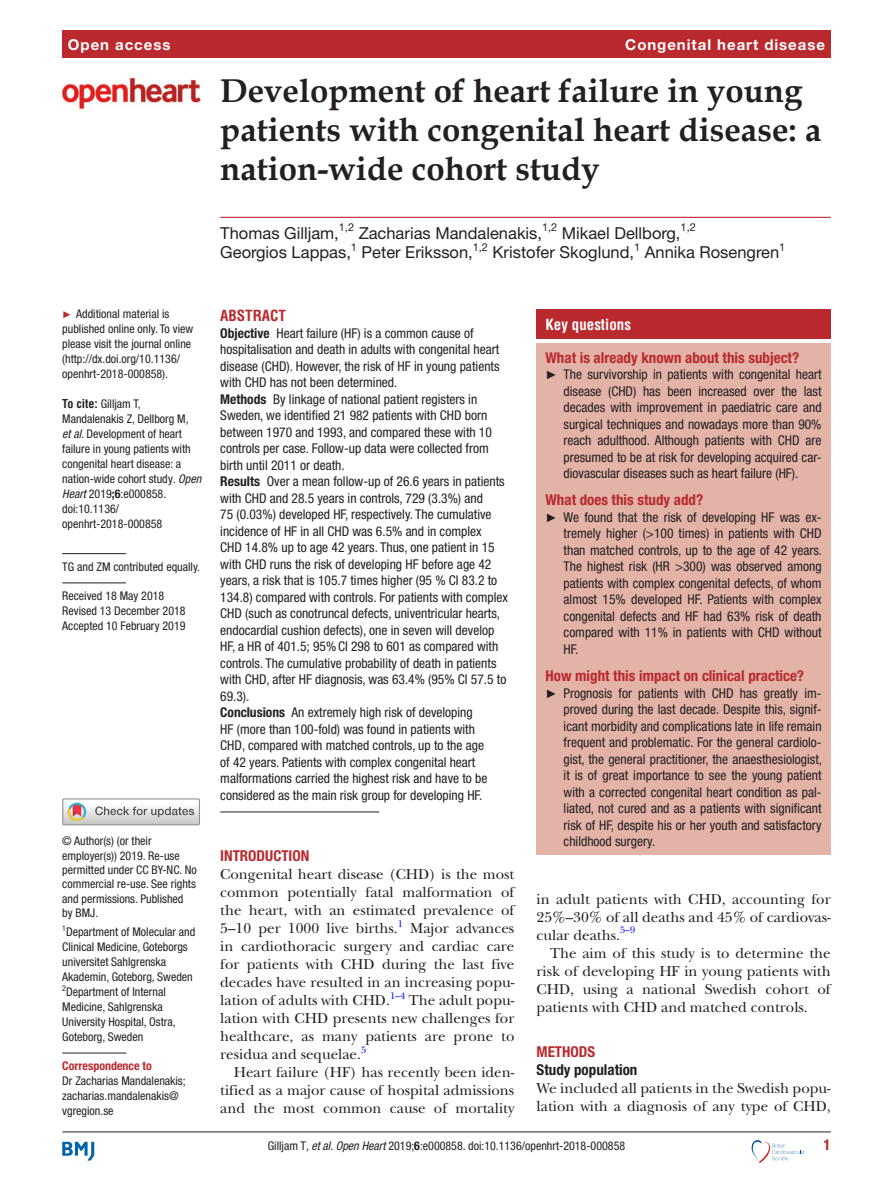
<style>
.page{position:relative;width:893px;height:1191px;background:#fff}
.page>*{position:absolute;margin:0;border:0;box-sizing:border-box;transform-origin:0 0}
.t1{font:700 33px/39px "Book Antiqua";color:#231f20}
.t2{font:16.5px "Helvetica Neue LT Std";color:#231f20}
.t3{font:15px/18px "New Baskerville";color:#231f20;text-align:justify}
.t4{font:700 condensed 15px "Helvetica Neue LT Std";color:#b9292e}
.t5{font:700 15px "Helvetica Neue LT Std";letter-spacing:.065em;color:#fff}
.t6{font:700 condensed 15px "Helvetica Neue LT Std";color:#231f20}
.t7{font:700 condensed 15px "Helvetica";color:#fff}
.t8{font:700 condensed 15px "Helvetica";color:#b9292e}
.t9{font:condensed 13.5px/16.5px "Helvetica Neue LT Std";color:#231f20;text-align:justify}
.t10{font:condensed 12px/15px "Helvetica Neue LT Std";color:#231f20}
.t11{font:700 condensed 12px "Helvetica Neue LT Std";color:#b9292e}
.t12{font:10.95px "Helvetica Neue LT Std";color:#231f20}
.t13{font:9.9px "New Baskerville";color:#00f}
.s1{font-family:"Arial";font-stretch:normal;font-size:9.75px;color:#b9292e}
.s2{font-family:"Helvetica LT Std";font-weight:700}
.s3{font-style:italic}
.s4{font-weight:700}
.s5{font-family:"Arial";font-stretch:normal;font-size:12px}
</style>
<div class="page">
<div style="left:62px;top:31px;width:769px;height:27px;background:#b9292e"></div>
<hr style="left:62px;top:1131px;width:769px;height:1px;background:#231f20">
<svg style="left:752px;top:1140px;width:53px;height:23px"></svg>
<svg style="left:62px;top:1141px;width:32px;height:19px"></svg>
<hr style="left:62px;top:553px;width:64px;height:1px;background:#231f20">
<hr style="left:62px;top:582px;width:64px;height:1px;background:#231f20">
<hr style="left:62px;top:1052px;width:64px;height:1px;background:#231f20">
<hr style="left:220px;top:217px;width:611px;height:1px;background:#b9292e">
<div style="left:62px;top:798px;width:138px;height:27px;border:1px solid #969090"></div>
<svg style="left:63px;top:799px;width:136px;height:25px"></svg>
<img style="left:62px;top:78px;width:138px;height:30px">
<div style="left:537px;top:309px;width:294px;height:30px;background:#b9292e"></div>
<div style="left:537px;top:343px;width:294px;height:512px;background:#e2b3a6"></div>
<hr style="left:220px;top:811px;width:159px;height:1px;background:#231f20">
<p class="t5" style="left:68px;top:35px;width:104px">Open access</p>
<p class="t5" style="left:625px;top:35px;width:201px">Congenital heart disease</p>
<h1 class="t1" style="left:220px;top:71px;width:603px">Development of heart failure in young patients with congenital heart disease: a nation-wide cohort study</h1>
<p class="t2" style="left:220px;top:223px;width:120px">Thomas Gilljam,</p>
<p class="t12" style="left:339px;top:221px;width:17px">1,2</p>
<p class="t2" style="left:359px;top:223px;width:185px">Zacharias Mandalenakis,</p>
<p class="t12" style="left:542px;top:221px;width:17px">1,2</p>
<p class="t2" style="left:562px;top:223px;width:120px">Mikael Dellborg,</p>
<p class="t12" style="left:681px;top:221px;width:17px">1,2</p>
<p class="t2" style="left:220px;top:242px;width:132px">Georgios Lappas,</p>
<p class="t12" style="left:351px;top:240px;width:8px">1</p>
<p class="t2" style="left:362px;top:242px;width:113px">Peter Eriksson,</p>
<p class="t12" style="left:473px;top:240px;width:17px">1,2</p>
<p class="t2" style="left:493px;top:242px;width:143px">Kristofer Skoglund,</p>
<p class="t12" style="left:634px;top:240px;width:8px">1</p>
<p class="t2" style="left:645px;top:242px;width:136px">Annika Rosengren</p>
<p class="t12" style="left:779px;top:240px;width:8px">1</p>
<p class="t10" style="left:62px;top:306px;width:133px"><span class="s1">►</span> Additional material is published online only. To view please visit the journal online (http://dx.doi.org/10.1136/ openhrt-2018-000858).</p>
<p class="t10" style="left:62px;top:396px;width:141px"><span class="s2">To cite:</span> Gilljam T,<br>Mandalenakis Z, Dellborg M<span class="s3">,<br>et al</span>. Development of heart failure in young patients with congenital heart disease: a nation-wide cohort study<span class="s3">. Open<br>Heart</span> 2019<span class="s4">;6</span>:e000858. doi:10.1136/ openhrt-2018-000858</p>
<p class="t10" style="left:62px;top:558px;width:139px">TG and ZM contributed equally.</p>
<p class="t10" style="left:62px;top:588px;width:125px">Received 18 May 2018<br>Revised 13 December 2018<br>Accepted 10 February 2019</p>
<p class="t10" style="left:62px;top:833px;width:136px;line-height:14.4px">© Author(s) (or their employer(s)) 2019. Re-use permitted under CC BY-NC. No commercial re-use. See rights and permissions. Published by BMJ.</p>
<p class="t10" style="left:62px;top:924px;width:135px"><sup>1</sup>Department of Molecular and<br>Clinical Medicine, Goteborgs universitet Sahlgrenska<br>Akademin, Goteborg, Sweden<br><sup>2</sup>Department of Internal<br>Medicine, Sahlgrenska<br>University Hospital, Ostra,<br>Goteborg, Sweden</p>
<p class="t11" style="left:62px;top:1058px;width:91px">Correspondence to</p>
<p class="t10" style="left:62px;top:1073px;width:125px">Dr Zacharias Mandalenakis; zacharias.mandalenakis@ vgregion.se</p>
<p class="t8" style="left:220px;top:306px;width:67px">Abstract</p>
<p class="t9" style="left:220px;top:324px;width:289px;text-align:left"><span class="s4">Objective</span> Heart failure (HF) is a common cause of hospitalisation and death in adults with congenital heart disease (CHD). However, the risk of HF in young patients with CHD has not been determined.<br><span class="s4">Methods</span> By linkage of national patient registers in Sweden, we identified 21 982 patients with CHD born between 1970 and 1993, and compared these with 10 controls per case. Follow-up data were collected from birth until 2011 or death.<br><span class="s4">Results</span> Over a mean follow-up of 26.6 years in patients with CHD and 28.5 years in controls, 729 (3.3%) and<br>75 (0.03%) developed HF, respectively. The cumulative incidence of HF in all CHD was 6.5% and in complex<br>CHD 14.8% up to age 42 years. Thus, one patient in 15 with CHD runs the risk of developing HF before age 42 years, a risk that is 105.7 times higher (95 % CI 83.2 to 134.8) compared with controls. For patients with complex CHD (such as conotruncal defects, univentricular hearts, endocardial cushion defects), one in seven will develop HF, a HR of 401.5; 95%CI 298 to 601 as compared with controls. The cumulative probability of death in patients with CHD, after HF diagnosis, was 63.4% (95% CI 57.5 to 69.3).<br><span class="s4">Conclusions</span> An extremely high risk of developing<br>HF (more than 100-fold) was found in patients with<br>CHD, compared with matched controls, up to the age<br>of 42 years. Patients with complex congenital heart malformations carried the highest risk and have to be considered as the main risk group for developing HF.</p>
<p class="t4" style="left:220px;top:847px;width:91px">Introduction</p>
<p class="t3" style="left:220px;top:865px;width:296px">Congenital heart disease (CHD) is the most common potentially fatal malformation of the heart, with an estimated prevalence of 5–10 per 1000 live births.</p>
<p class="t13" style="left:398px;top:917px;width:7px">1</p>
<p class="t3" style="left:220px;top:919px;width:296px;text-indent:190px">Major advances in cardiothoracic surgery and cardiac care for patients with CHD during the last five decades have resulted in an increasing popu&shy;lation of adults with CHD.</p>
<p class="t13" style="left:390px;top:989px;width:17px">1–4</p>
<p class="t3" style="left:220px;top:991px;width:296px;text-indent:189px">The adult popu&shy;lation with CHD presents new challenges for healthcare, as many patients are prone to residua and sequelae.</p>
<p class="t13" style="left:361px;top:1043px;width:7px">5</p>
<p class="t3" style="left:220px;top:1063px;width:296px;text-indent:14px">Heart failure (HF) has recently been iden&shy;tified as a major cause of hospital admissions and the most common cause of mortality</p>
<p class="t7" style="left:546px;top:315px;width:87px">Key questions</p>
<p class="t4" style="left:546px;top:348px;width:255px">What is already known about this subject?</p>
<p class="t9" style="left:564px;top:366px;width:260px;text-indent:-18px"><span class="s5">►</span> The survivorship in patients with congenital heart disease (CHD) has been increased over the last decades with improvement in paediatric care and surgical techniques and nowadays more than 90% reach adulthood. Although patients with CHD are presumed to be at risk for developing acquired car&shy;diovascular diseases such as heart failure (HF).</p>
<p class="t4" style="left:546px;top:491px;width:159px">What does this study add?</p>
<p class="t9" style="left:564px;top:509px;width:260px;text-indent:-18px"><span class="s5">►</span> We found that the risk of developing HF was ex&shy;tremely higher (&gt;100 times) in patients with CHD than matched controls, up to the age of 42 years.<br>The highest risk (HR &gt;300) was observed among patients with complex congenital defects, of whom almost 15% developed HF. Patients with complex congenital defects and HF had 63% risk of death compared with 11% in patients with CHD without HF.</p>
<p class="t4" style="left:546px;top:666px;width:260px">How might this impact on clinical practice?</p>
<p class="t9" style="left:564px;top:684px;width:260px;text-indent:-18px"><span class="s5">►</span> Prognosis for patients with CHD has greatly im&shy;proved during the last decade. Despite this, signif&shy;icant morbidity and complications late in life remain frequent and problematic. For the general cardiolo&shy;gist, the general practitioner, the anaesthesiologist, it is of great importance to see the young patient with a corrected congenital heart condition as pal&shy;liated, not cured and as a patients with significant risk of HF, despite his or her youth and satisfactory childhood surgery.</p>
<p class="t3" style="left:537px;top:890px;width:296px">in adult patients with CHD, accounting for 25%–30% of all deaths and 45% of cardiovas&shy;cular deaths.</p>
<p class="t13" style="left:620px;top:924px;width:17px">5–9</p>
<p class="t3" style="left:537px;top:944px;width:296px;text-indent:14px">The aim of this study is to determine the risk of developing HF in young patients with CHD, using a national Swedish cohort of patients with CHD and matched controls.</p>
<p class="t4" style="left:537px;top:1042px;width:60px">Methods</p>
<p class="t6" style="left:537px;top:1060px;width:102px">Study population</p>
<p class="t3" style="left:537px;top:1079px;width:296px">We included all patients in the Swedish popu&shy;lation with a diagnosis of any type of CHD,</p>
<p class="t10" style="left:268px;top:1138px;width:359px">Gilljam T<span class="s3">, et al. Open Heart</span> 2019;<span class="s4">6</span>:e000858. doi:10.1136/openhrt-2018-000858</p>
<p class="t4" style="left:824px;top:1135px;width:9px">1</p>
</div>
